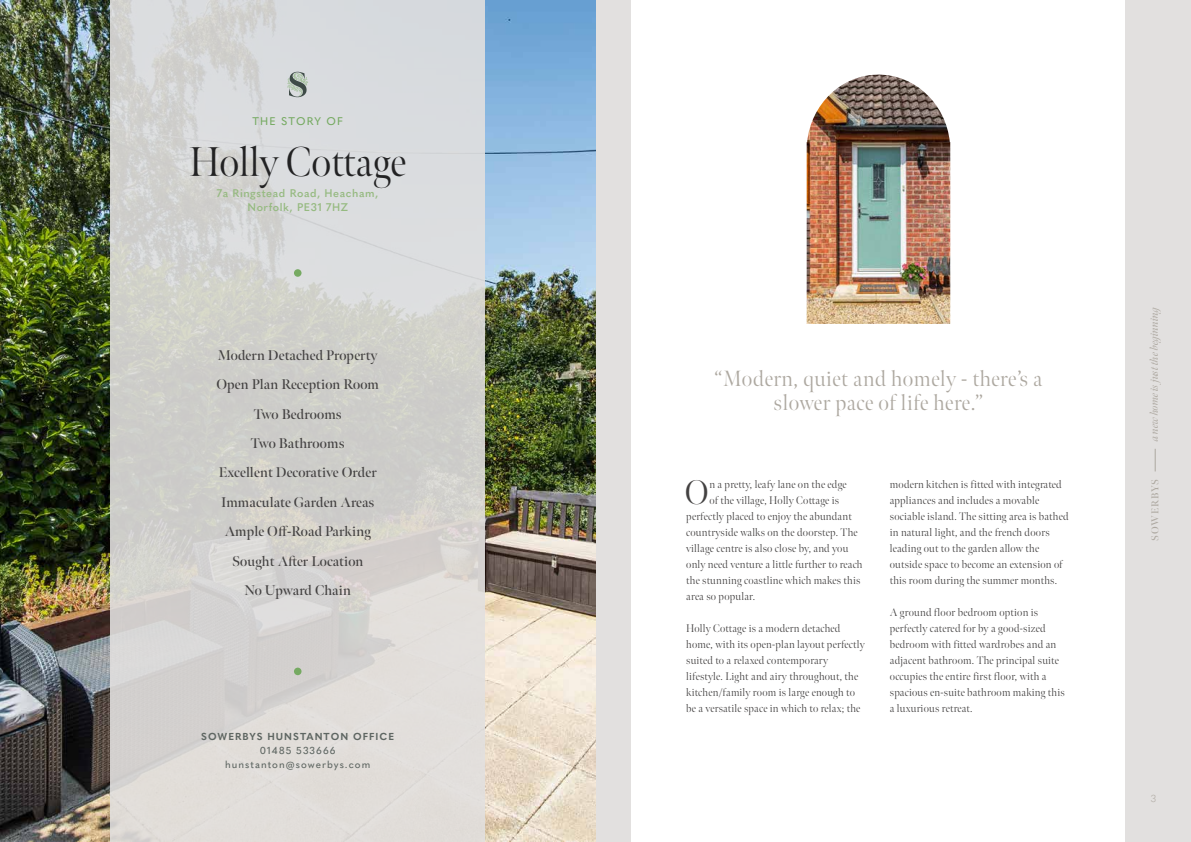
<style>
.page{position:relative;width:1191px;height:842px;background:#fff}
.page>*{position:absolute;margin:0;border:0;box-sizing:border-box;transform-origin:0 0}
.t1{font:300 41.5px "Meno Banner";letter-spacing:-.005em;color:#222223}
.t2{font:300 34px "Meno Banner";color:#434141}
.t3{font:300 22px/24px "Meno Banner";letter-spacing:.025em;color:#ada8a0;text-align:center}
.t4{font:600 14px/29.3px "Meno Banner";letter-spacing:.01em;color:#434141;text-align:center}
.t5{font:300 11px/16px "Meno Banner";letter-spacing:.02em;color:#434141}
.t6{font:600 11px/14px "Quasimoda";letter-spacing:.05em;color:#96ba81;text-align:center}
.t7{font:italic 11px "Meno Banner";letter-spacing:-.01em;color:#ada8a0}
.t8{font:500 11px "Quasimoda";letter-spacing:.1em;color:#76aa62}
.t9{font:500 10px/14px "Quasimoda";letter-spacing:.1em;color:#5e6662;text-align:center}
.t10{font:700 10px "Quasimoda";letter-spacing:.1em;color:#5e6662}
.t11{font:600 10px "Meno Banner";letter-spacing:.08em;color:#ada8a0}
.t12{font:300 10px "Quasimoda";color:#ada8a0}
</style>
<div class="page">
<div style="left:595px;top:0;width:596px;height:842px;background:#e2e0df"></div>
<svg style="left:1155px;top:449px;width:1px;height:22px"></svg>
<img style="left:0;top:0;width:595px;height:842px">
<div style="left:111px;top:0;width:374px;height:842px;background:linear-gradient(to bottom,#d3d6d6,#dad6d1)"></div>
<div style="left:294px;top:269px;width:7px;height:8px;background:#76aa62;border-radius:50%"></div>
<div style="left:294px;top:668px;width:7px;height:7px;background:#76aa62;border-radius:50%"></div>
<svg style="left:287px;top:72px;width:21px;height:25px"></svg>
<div style="left:631px;top:0;width:494px;height:842px;background:#fff"></div>
<img style="left:806px;top:75px;width:144px;height:249px">
<p class="t8" style="left:252px;top:113px;width:92px">THE STORY OF</p>
<h1 class="t1" style="left:189px;top:137px;width:218px">Holly Cottage</h1>
<p class="t6" style="left:217px;top:186px;width:163px">7a Ringstead Road, Heacham,<br>Norfolk, PE31 7HZ</p>
<p class="t4" style="left:216px;top:341px;width:164px">Modern Detached Property<br>Open Plan Reception Room<br>Two Bedrooms<br>Two Bathrooms<br>Excellent Decorative Order<br>Immaculate Garden Areas<br>Ample Off-Road Parking<br>Sought After Location<br>No Upward Chain</p>
<p class="t10" style="left:201px;top:728px;width:194px">SOWERBYS HUNSTANTON OFFICE</p>
<p class="t9" style="left:225px;top:742px;width:147px">01485 533666 hunstanton@sowerbys.com</p>
<h3 class="t3" style="left:714px;top:367px;width:330px">“Modern, quiet and homely - there’s a slower pace of life here.”</h3>
<h2 class="t2" style="left:685px;top:472px;width:25px">O</h2>
<p class="t5" style="left:709px;top:477px;width:139px">n a pretty, leafy lane on the edge</p>
<p class="t5" style="left:709px;top:493px;width:131px">of the village, Holly Cottage is</p>
<p class="t5" style="left:686px;top:509px;width:167px">perfectly placed to enjoy the abundant</p>
<p class="t5" style="left:686px;top:525px;width:173px">countryside walks on the doorstep. The</p>
<p class="t5" style="left:686px;top:541px;width:164px">village centre is also close by, and you</p>
<p class="t5" style="left:686px;top:557px;width:178px">only need venture a little further to reach</p>
<p class="t5" style="left:686px;top:573px;width:176px">the stunning coastline which makes this</p>
<p class="t5" style="left:686px;top:589px;width:70px">area so popular.</p>
<p class="t5" style="left:686px;top:621px;width:180px">Holly Cottage is a modern detached home, with its open-plan layout perfectly suited to a relaxed contemporary lifestyle. Light and airy throughout, the kitchen/family room is large enough to be a versatile space in which to relax; the</p>
<p class="t5" style="left:889px;top:477px;width:180px">modern kitchen is fitted with integrated appliances and includes a movable sociable island. The sitting area is bathed in natural light, and the french doors leading out to the garden allow the outside space to become an extension of this room during the summer months.</p>
<p class="t5" style="left:889px;top:605px;width:176px">A ground floor bedroom option is perfectly catered for by a good-sized bedroom with fitted wardrobes and an adjacent bathroom. The principal suite occupies the entire first floor, with a spacious en-suite bathroom making this a luxurious retreat.</p>
<p class="t7" style="left:1147px;top:441px;width:138px;rotate:-90deg">a new home is just the beginning</p>
<p class="t11" style="left:1149px;top:541px;width:63px;rotate:-90deg">SOWERBYS</p>
<p class="t12" style="left:1150px;top:791px;width:7px">3</p>
</div>
